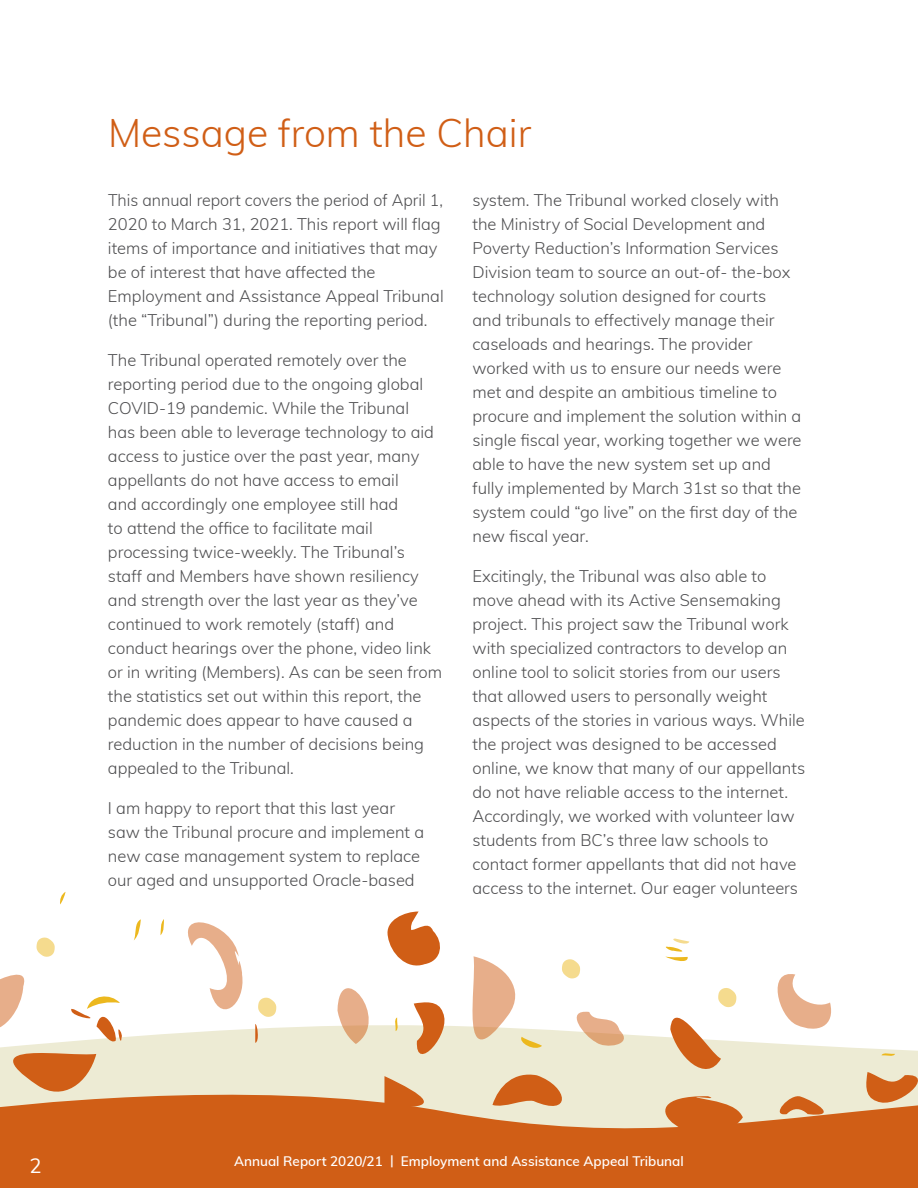
<style>
.page{position:relative;width:918px;height:1188px;background:#fff}
.page>*{position:absolute;margin:0;border:0;box-sizing:border-box;transform-origin:0 0}
.t1{font:300 39px "Muli";color:#d05e16}
.t2{font:20.25px "Muli";color:#fff}
.t3{font:300 16.5px/24px "Muli";color:#4d4d4f}
.t4{font:600 13.5px "Muli";color:#fff}
</style>
<div class="page">
<svg style="left:36px;top:938px;width:882px;height:138px"></svg>
<svg style="left:0;top:1076px;width:918px;height:112px;background:#d57636"></svg>
<svg style="left:881px;top:1052px;width:14px;height:6px"></svg>
<svg style="left:160px;top:919px;width:4px;height:16px"></svg>
<svg style="left:134px;top:919px;width:7px;height:21px"></svg>
<svg style="left:60px;top:892px;width:6px;height:13px"></svg>
<svg style="left:0;top:965px;width:123px;height:137px"></svg>
<svg style="left:384px;top:911px;width:60px;height:59px"></svg>
<svg style="left:566px;top:1009px;width:59px;height:41px"></svg>
<svg style="left:769px;top:1093px;width:71px;height:25px;background:#e3ba93"></svg>
<svg style="left:662px;top:939px;width:31px;height:26px"></svg>
<svg style="left:610px;top:1095px;width:133px;height:72px;background:#d78146"></svg>
<svg style="left:492px;top:1071px;width:80px;height:47px;background:#e1b287"></svg>
<svg style="left:337px;top:978px;width:116px;height:133px"></svg>
<svg style="left:462px;top:956px;width:80px;height:97px"></svg>
<svg style="left:767px;top:968px;width:66px;height:66px"></svg>
<svg style="left:864px;top:1072px;width:54px;height:39px;background:#dc9b69"></svg>
<svg style="left:562px;top:958px;width:18px;height:22px"></svg>
<svg style="left:37px;top:937px;width:18px;height:21px"></svg>
<svg style="left:670px;top:987px;width:66px;height:98px"></svg>
<svg style="left:179px;top:922px;width:97px;height:121px"></svg>
<h1 class="t1" style="left:108px;top:105px;width:425px">Message from the Chair</h1>
<p class="t3" style="left:108px;top:187px;width:337px">This annual report covers the period of April 1, 2020 to March 31, 2021. This report will flag items of importance and initiatives that may be of interest that have affected the Employment and Assistance Appeal Tribunal (the “Tribunal”) during the reporting period.</p>
<p class="t3" style="left:108px;top:347px;width:336px">The Tribunal operated remotely over the reporting period due to the ongoing global COVID-19 pandemic. While the Tribunal<br>has been able to leverage technology to aid access to justice over the past year, many appellants do not have access to email<br>and accordingly one employee still had<br>to attend the office to facilitate mail processing twice-weekly. The Tribunal’s staff and Members have shown resiliency and strength over the last year as they’ve continued to work remotely (staff) and conduct hearings over the phone, video link or in writing (Members). As can be seen from the statistics set out within this report, the pandemic does appear to have caused a reduction in the number of decisions being appealed to the Tribunal.</p>
<p class="t3" style="left:108px;top:795px;width:318px">I am happy to report that this last year saw the Tribunal procure and implement a new case management system to replace our aged and unsupported Oracle-based</p>
<p class="t3" style="left:472px;top:187px;width:331px">system. The Tribunal worked closely with the Ministry of Social Development and Poverty Reduction’s Information Services Division team to source an out-of- the-box technology solution designed for courts<br>and tribunals to effectively manage their caseloads and hearings. The provider worked with us to ensure our needs were met and despite an ambitious timeline to procure and implement the solution within a single fiscal year, working together we were able to have the new system set up and fully implemented by March 31st so that the system could “go live” on the first day of the new fiscal year.</p>
<p class="t3" style="left:472px;top:563px;width:334px">Excitingly, the Tribunal was also able to move ahead with its Active Sensemaking project. This project saw the Tribunal work with specialized contractors to develop an online tool to solicit stories from our users that allowed users to personally weight aspects of the stories in various ways. While the project was designed to be accessed online, we know that many of our appellants do not have reliable access to the internet.<br>Accordingly, we worked with volunteer law students from BC’s three law schools to contact former appellants that did not have access to the internet. Our eager volunteers</p>
<p class="t2" style="left:29px;top:1151px;width:14px">2</p>
<p class="t4" style="left:234px;top:1151px;width:451px">Annual Report 2020/21 | Employment and Assistance Appeal Tribunal</p>
</div>
